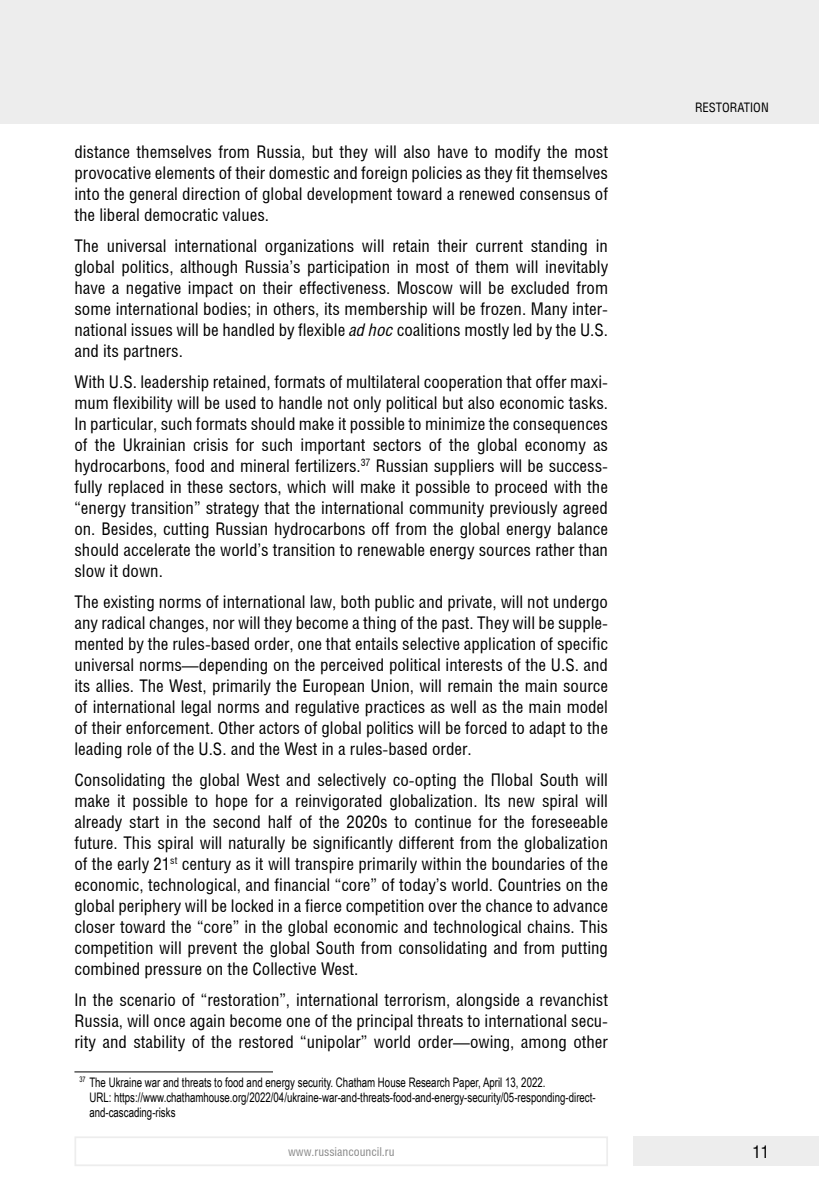
<style>
.page{position:relative;width:819px;height:1191px;background:#fff}
.page>*{position:absolute;margin:0;border:0;box-sizing:border-box;transform-origin:0 0}
.t1{font:17.5px/21px "Helios Cond";color:#000;text-align:justify}
.t2{font:13.12px/14.9px "Arial Narrow";color:#000;scale:.9 1}
.t3{font:13.12px "Helios Cond";color:#000}
.t4{font:12.25px "Helios Cond";color:#878787}
.s1{font-style:italic}
</style>
<div class="page">
<div style="left:0;top:0;width:819px;height:124px;background:#ededed"></div>
<div style="left:632px;top:1136px;width:187px;height:30px;background:#ededed"></div>
<div style="left:74px;top:1136px;width:534px;height:30px;border:2px solid #ededed"></div>
<hr style="left:74px;top:1071px;width:199px;height:1px;background:#000">
<p class="t1" style="left:74px;top:141px;width:535px">distance themselves from Russia, but they will also have to modify the most provocative elements of their domestic and foreign policies as they fit themselves into the general direction of global development toward a renewed consensus of the liberal democratic values.</p>
<p class="t1" style="left:74px;top:235px;width:535px">The universal international organizations will retain their current standing in global politics, although Russia’s participation in most of them will inevitably have a negative impact on their effectiveness. Moscow will be excluded from some international bodies; in others, its membership will be frozen. Many inter&shy;national issues will be handled by flexible <span class="s1">ad hoc</span> coalitions mostly led by the U.S. and its partners.</p>
<p class="t1" style="left:74px;top:371px;width:535px">With U.S. leadership retained, formats of multilateral cooperation that offer maxi&shy;mum flexibility will be used to handle not only political but also economic tasks.<br>In particular, such formats should make it possible to minimize the consequences of the Ukrainian crisis for such important sectors of the global economy as hydrocarbons, food and mineral fertilizers.<sup>37</sup> Russian suppliers will be success&shy;fully replaced in these sectors, which will make it possible to proceed with the “energy transition” strategy that the international community previously agreed on. Besides, cutting Russian hydrocarbons off from the global energy balance should accelerate the world’s transition to renewable energy sources rather than slow it down.</p>
<p class="t1" style="left:74px;top:590px;width:535px">The existing norms of international law, both public and private, will not undergo any radical changes, nor will they become a thing of the past. They will be supple&shy;mented by the rules-based order, one that entails selective application of specific universal norms—depending on the perceived political interests of the U.S. and its allies. The West, primarily the European Union, will remain the main source of international legal norms and regulative practices as well as the main model of their enforcement. Other actors of global politics will be forced to adapt to the leading role of the U.S. and the West in a rules-based order.</p>
<p class="t1" style="left:74px;top:768px;width:535px">Consolidating the global West and selectively co-opting the Пlobal South will make it possible to hope for a reinvigorated globalization. Its new spiral will already start in the second half of the 2020s to continue for the foreseeable future. This spiral will naturally be significantly different from the globalization of the early 21<sup>st</sup> century as it will transpire primarily within the boundaries of the economic, technological, and financial “core” of today’s world. Countries on the global periphery will be locked in a fierce competition over the chance to advance closer toward the “core” in the global economic and technological chains. This competition will prevent the global South from consolidating and from putting combined pressure on the Collective West.</p>
<p class="t1" style="left:74px;top:988px;width:535px">In the scenario of “restoration”, international terrorism, alongside a revanchist Russia, will once again become one of the principal threats to international secu&shy;rity and stability of the restored “unipolar” world order—owing, among other</p>
<p class="t2" style="left:89px;top:1074px;width:564px;text-indent:-10px"><sup>37</sup> The Ukraine war and threats to food and energy security. Chatham House Research Paper, April 13, 2022.<br>URL: https://www.chathamhouse.org/2022/04/ukraine-war-and-threats-food-and-energy-security/05-responding-direct&shy;and-cascading-risks</p>
<p class="t3" style="left:695px;top:100px;width:75px">RESTORATION</p>
<p class="t4" style="left:288px;top:1144px;width:108px">www.russiancouncil.ru</p>
<p class="t1" style="left:752px;top:1141px;width:18px">11</p>
</div>
